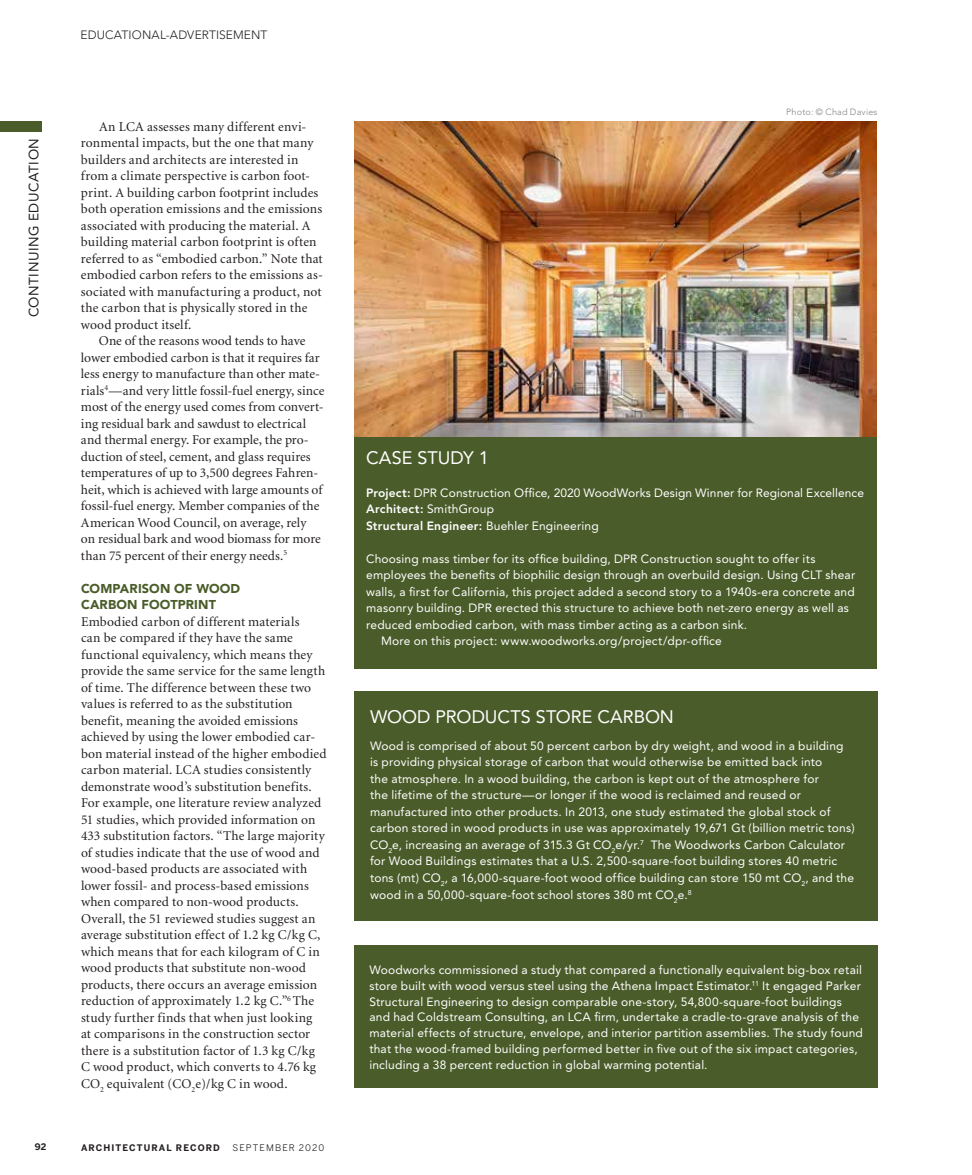
<style>
.page{position:relative;width:972px;height:1175px;background:#fff}
.page>*{position:absolute;margin:0;border:0;box-sizing:border-box;transform-origin:0 0}
.t1{font:18px "Avenir";color:#fff}
.t2{font:13.5px/16.5px "Minion";letter-spacing:.01em;color:#231f20}
.t3{font:13.5px "Avenir";letter-spacing:.04em;color:#231f20}
.t4{font:900 12.75px/16.5px "Avenir";letter-spacing:.01em;color:#4a5c2a}
.t5{font:12px/16.5px "Avenir";letter-spacing:.015em;color:#fff}
.t6{font:300 12px "Avenir";letter-spacing:.015em;color:#231f20}
.t7{font:700 9px "Benton Sans";letter-spacing:.12em;color:#231f20}
.t8{font:300 9px "Avenir";letter-spacing:.02em;color:#808285}
.t9{font:9px "Benton Sans";letter-spacing:.12em;color:#231f20}
.s1{font-weight:800}
</style>
<div class="page">
<div style="left:0;top:122px;width:42px;height:10px;background:#4a5c2a"></div>
<div style="left:354px;top:691px;width:524px;height:230px;background:#4a5c2a"></div>
<div style="left:354px;top:945px;width:524px;height:143px;background:#4a5c2a"></div>
<div style="left:355px;top:433px;width:522px;height:235px;background:#4a5c2a"></div>
<img style="left:355px;top:122px;width:522px;height:314px">
<p class="t3" style="left:26px;top:317px;width:181px;rotate:-90deg">CONTINUING EDUCATION</p>
<p class="t6" style="left:81px;top:28px;width:188px">EDUCATIONAL-ADVERTISEMENT</p>
<p class="t2" style="left:81px;top:118px;width:243px;text-indent:18px">An LCA assesses many different envi&shy;ronmental impacts, but the one that many builders and architects are interested in from a climate perspective is carbon foot&shy;print. A building carbon footprint includes both operation emissions and the emissions associated with producing the material. A building material carbon footprint is often referred to as “embodied carbon.” Note that embodied carbon refers to the emissions as&shy;sociated with manufacturing a product, not the carbon that is physically stored in the wood product itself.</p>
<p class="t2" style="left:81px;top:333px;width:245px;text-indent:18px">One of the reasons wood tends to have lower embodied carbon is that it requires far less energy to manufacture than other mate&shy;rials<sup>4</sup>—and very little fossil-fuel energy, since most of the energy used comes from convert&shy;ing residual bark and sawdust to electrical and thermal energy. For example, the pro&shy;duction of steel, cement, and glass requires temperatures of up to 3,500 degrees Fahren&shy;heit, which is achieved with large amounts of fossil-fuel energy. Member companies of the American Wood Council, on average, rely<br>on residual bark and wood biomass for more than 75 percent of their energy needs.<sup>5</sup></p>
<p class="t4" style="left:81px;top:580px;width:161px">COMPARISON OF WOOD<br>CARBON FOOTPRINT</p>
<p class="t2" style="left:81px;top:613px;width:247px">Embodied carbon of different materials<br>can be compared if they have the same functional equivalency, which means they provide the same service for the same length of time. The difference between these two values is referred to as the substitution benefit, meaning the avoided emissions achieved by using the lower embodied car&shy;bon material instead of the higher embodied carbon material. LCA studies consistently demonstrate wood’s substitution benefits.<br>For example, one literature review analyzed 51 studies, which provided information on 433 substitution factors. “The large majority of studies indicate that the use of wood and wood-based products are associated with lower fossil- and process-based emissions when compared to non-wood products.<br>Overall, the 51 reviewed studies suggest an average substitution effect of 1.2 kg C/kg C, which means that for each kilogram of C in wood products that substitute non-wood products, there occurs an average emission reduction of approximately 1.2 kg C.”<sup>6</sup> The study further finds that when just looking<br>at comparisons in the construction sector there is a substitution factor of 1.3 kg C/kg C wood product, which converts to 4.76 kg CO<sub>2</sub> equivalent (CO<sub>2</sub>e)/kg C in wood.</p>
<p class="t7" style="left:35px;top:1141px;width:13px">92</p>
<p class="t7" style="left:81px;top:1141px;width:140px">ARCHITECTURAL RECORD</p>
<p class="t9" style="left:233px;top:1141px;width:93px">SEPTEMBER 2020</p>
<p class="t8" style="left:786px;top:106px;width:93px">Photo: © Chad Davies</p>
<h1 class="t1" style="left:366px;top:447px;width:124px">CASE STUDY 1</h1>
<p class="t5" style="left:366px;top:484px;width:499px"><span class="s1">Project:</span> DPR Construction Office, 2020 WoodWorks Design Winner for Regional Excellence<br><span class="s1">Architect:</span> SmithGroup<br><span class="s1">Structural Engineer:</span> Buehler Engineering</p>
<p class="t5" style="left:366px;top:550px;width:451px">Choosing mass timber for its office building, DPR Construction sought to offer its</p>
<p class="t5" style="left:366px;top:567px;width:491px">employees the benefits of biophilic design through an overbuild design. Using CLT shear</p>
<p class="t5" style="left:366px;top:583px;width:490px">walls, a first for California, this project added a second story to a 1940s-era concrete and</p>
<p class="t5" style="left:366px;top:600px;width:484px">masonry building. DPR erected this structure to achieve both net-zero energy as well as</p>
<p class="t5" style="left:366px;top:616px;width:383px">reduced embodied carbon, with mass timber acting as a carbon sink.</p>
<p class="t5" style="left:381px;top:633px;width:342px">More on this project: www.woodworks.org/project/dpr-office</p>
<h1 class="t1" style="left:370px;top:706px;width:305px">WOOD PRODUCTS STORE CARBON</h1>
<p class="t5" style="left:370px;top:737px;width:486px">Wood is comprised of about 50 percent carbon by dry weight, and wood in a building<br>is providing physical storage of carbon that would otherwise be emitted back into<br>the atmosphere. In a wood building, the carbon is kept out of the atmosphere for<br>the lifetime of the structure—or longer if the wood is reclaimed and reused or manufactured into other products. In 2013, one study estimated the global stock of carbon stored in wood products in use was approximately 19,671 Gt (billion metric tons)<br>CO<sub>2</sub>e, increasing an average of 315.3 Gt CO<sub>2</sub>e/yr.<sup>7</sup> The Woodworks Carbon Calculator for Wood Buildings estimates that a U.S. 2,500-square-foot building stores 40 metric tons (mt) CO<sub>2</sub>, a 16,000-square-foot wood office building can store 150 mt CO<sub>2</sub>, and the wood in a 50,000-square-foot school stores 380 mt CO<sub>2</sub>e.<sup>8</sup></p>
<p class="t5" style="left:369px;top:962px;width:495px;line-height:15.8px">Woodworks commissioned a study that compared a functionally equivalent big-box retail store built with wood versus steel using the Athena Impact Estimator.<sup>11</sup> It engaged Parker Structural Engineering to design comparable one-story, 54,800-square-foot buildings and had Coldstream Consulting, an LCA firm, undertake a cradle-to-grave analysis of the material effects of structure, envelope, and interior partition assemblies. The study found that the wood-framed building performed better in five out of the six impact categories, including a 38 percent reduction in global warming potential.</p>
</div>
